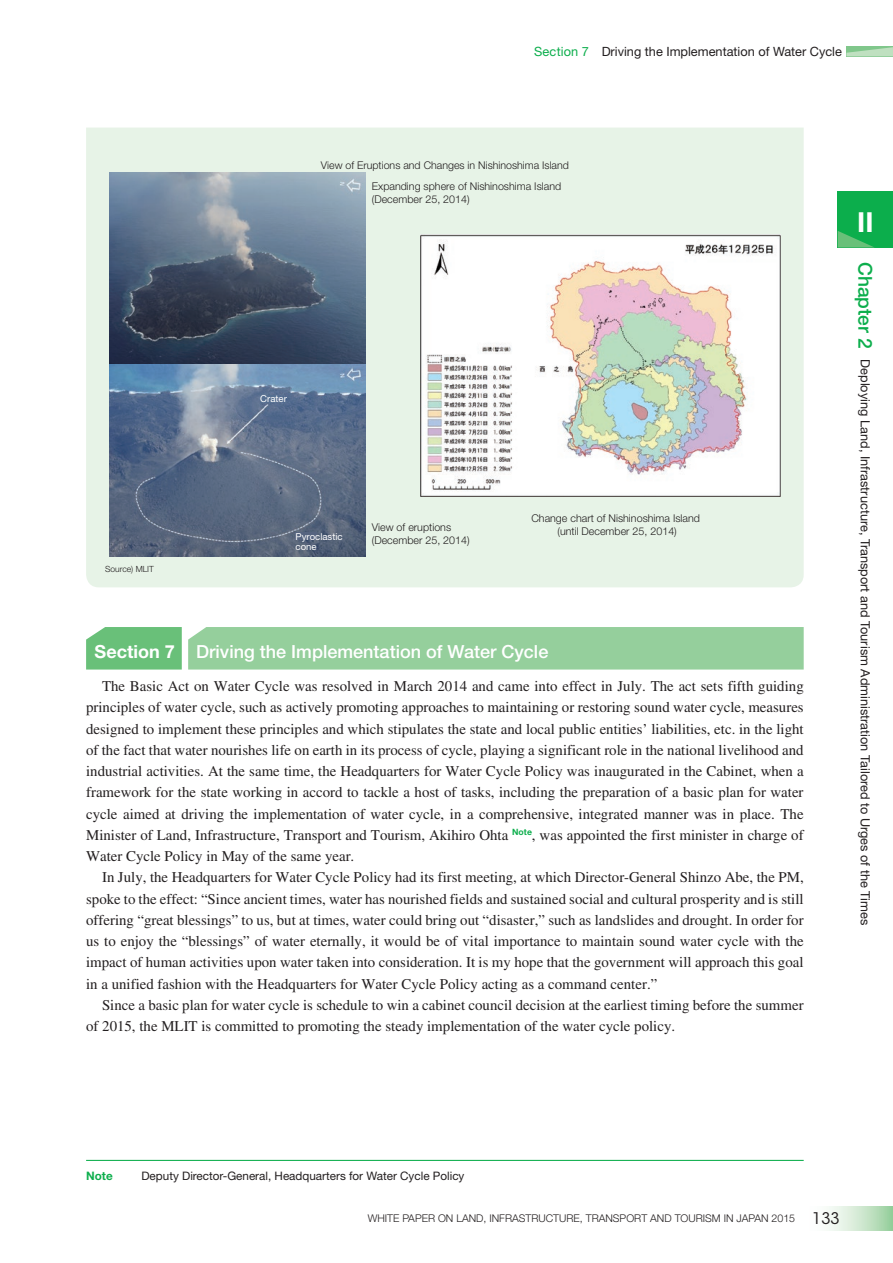
<style>
.page{position:relative;width:893px;height:1263px;background:#fff}
.page>*{position:absolute;margin:0;border:0;box-sizing:border-box;transform-origin:0 0}
.t1{font:700 27.6px "Helvetica Neue";color:#fff}
.t2{font:500 18px "Helvetica Neue";color:#fff}
.t3{font:14.85px/21.3px "Times";color:#231f20;text-align:justify}
.t4{font:12.75px "Helvetica Neue";color:#231f20}
.t5{font:11.7px "Helvetica Neue";color:#231f20}
.t6{font:700 11.7px "Helvetica Neue";color:#0cae4c}
.t7{font:300 10.65px/12.9px "Helvetica Neue";color:#231f20}
.t8{font:9.6px/10.6px "Helvetica Neue";color:#fff}
.t9{font:300 8.55px "Helvetica Neue";color:#231f20}
.s1{color:#0cae4c}
.s2{font-weight:700}
.s3{font-weight:500;font-size:19.2px;color:#0cae4c}
.s4{font-family:"ITC Avant Garde Std";font-weight:400;font-size:15.9px}
</style>
<div class="page">
<svg style="left:829px;top:1206px;width:64px;height:24px;background:#cbe6cd"></svg>
<div style="left:838px;top:191px;width:55px;height:56px;background:#0cae4c"></div>
<svg style="left:838px;top:231px;width:35px;height:16px"></svg>
<svg style="left:846px;top:46px;width:47px;height:10px"></svg>
<div style="left:188px;top:627px;width:616px;height:42px;background:#95cf9c"></div>
<div style="left:86px;top:627px;width:96px;height:42px;background:#69c079"></div>
<hr style="left:86px;top:1160px;width:718px;height:1px;background:#0cae4c">
<div style="left:86px;top:128px;width:718px;height:459px;background:#e7f3e7"></div>
<img style="left:109px;top:173px;width:256px;height:383px">
<img style="left:420px;top:235px;width:360px;height:262px">
<div style="left:260px;top:396px;width:17px;height:7px;background:#566f91"></div>
<div style="left:295px;top:532px;width:22px;height:7px;background:#566480"></div>
<p class="t4" style="left:534px;top:43px;width:309px"><span class="s1">Section 7</span> Driving the Implementation of Water Cycle</p>
<p class="t9" style="left:105px;top:564px;width:50px">Source) MLIT</p>
<p class="t7" style="left:372px;top:154px;width:199px;line-height:21.9px;text-indent:-51px">View of Eruptions and Changes in Nishinoshima Island<br>Expanding sphere of Nishinoshima Island</p>
<p class="t7" style="left:372px;top:193px;width:99px">(December 25, 2014)</p>
<p class="t8" style="left:260px;top:393px;width:28px">Crater</p>
<p class="t8" style="left:295px;top:531px;width:49px">Pyroclastic cone</p>
<p class="t7" style="left:372px;top:520px;width:99px">View of eruptions (December 25, 2014)</p>
<p class="t7" style="left:531px;top:512px;width:170px;text-align:center">Change chart of Nishinoshima Island (until December 25, 2014)</p>
<p class="t2" style="left:95px;top:641px;width:455px"><span class="s2">Section 7</span> Driving the Implementation of Water Cycle</p>
<p class="t3" style="left:86px;top:675px;width:719px;text-indent:16px">The Basic Act on Water Cycle was resolved in March 2014 and came into effect in July. The act sets fifth guiding principles of water cycle, such as actively promoting approaches to maintaining or restoring sound water cycle, measures designed to implement these principles and which stipulates the state and local public entities’ liabilities, etc. in the light of the fact that water nourishes life on earth in its process of cycle, playing a significant role in the national livelihood and industrial activities. At the same time, the Headquarters for Water Cycle Policy was inaugurated in the Cabinet, when a framework for the state working in accord to tackle a host of tasks, including the preparation of a basic plan for water cycle aimed at driving the implementation of water cycle, in a comprehensive, integrated manner was in place. The Minister of Land, Infrastructure, Transport and Tourism, Akihiro Ohta <sup>Note</sup>, was appointed the first minister in charge of Water Cycle Policy in May of the same year.</p>
<p class="t3" style="left:86px;top:867px;width:719px;text-indent:16px">In July, the Headquarters for Water Cycle Policy had its first meeting, at which Director-General Shinzo Abe, the PM, spoke to the effect: “Since ancient times, water has nourished fields and sustained social and cultural prosperity and is still offering “great blessings” to us, but at times, water could bring out “disaster,” such as landslides and drought. In order for us to enjoy the “blessings” of water eternally, it would be of vital importance to maintain sound water cycle with the impact of human activities upon water taken into consideration. It is my hope that the government will approach this goal in a unified fashion with the Headquarters for Water Cycle Policy acting as a command center.”</p>
<p class="t3" style="left:86px;top:994px;width:719px;text-indent:16px">Since a basic plan for water cycle is schedule to win a cabinet council decision at the earliest timing before the summer of 2015, the MLIT is committed to promoting the steady implementation of the water cycle policy.</p>
<h1 class="t1" style="left:857px;top:205px;width:18px">II</h1>
<p class="t4" style="left:873px;top:262px;width:665px;rotate:90deg"><span class="s3">Chapter 2</span> Deploying Land, Infrastructure, Transport and Tourism Administration Tailored to Urges of the Times</p>
<p class="t6" style="left:86px;top:1169px;width:28px">Note</p>
<p class="t5" style="left:141px;top:1169px;width:325px">Deputy Director-General, Headquarters for Water Cycle Policy</p>
<p class="t7" style="left:368px;top:1212px;width:473px">WHITE PAPER ON LAND, INFRASTRUCTURE, TRANSPORT AND TOURISM IN JAPAN 2015 <span class="s4">133</span></p>
</div>
